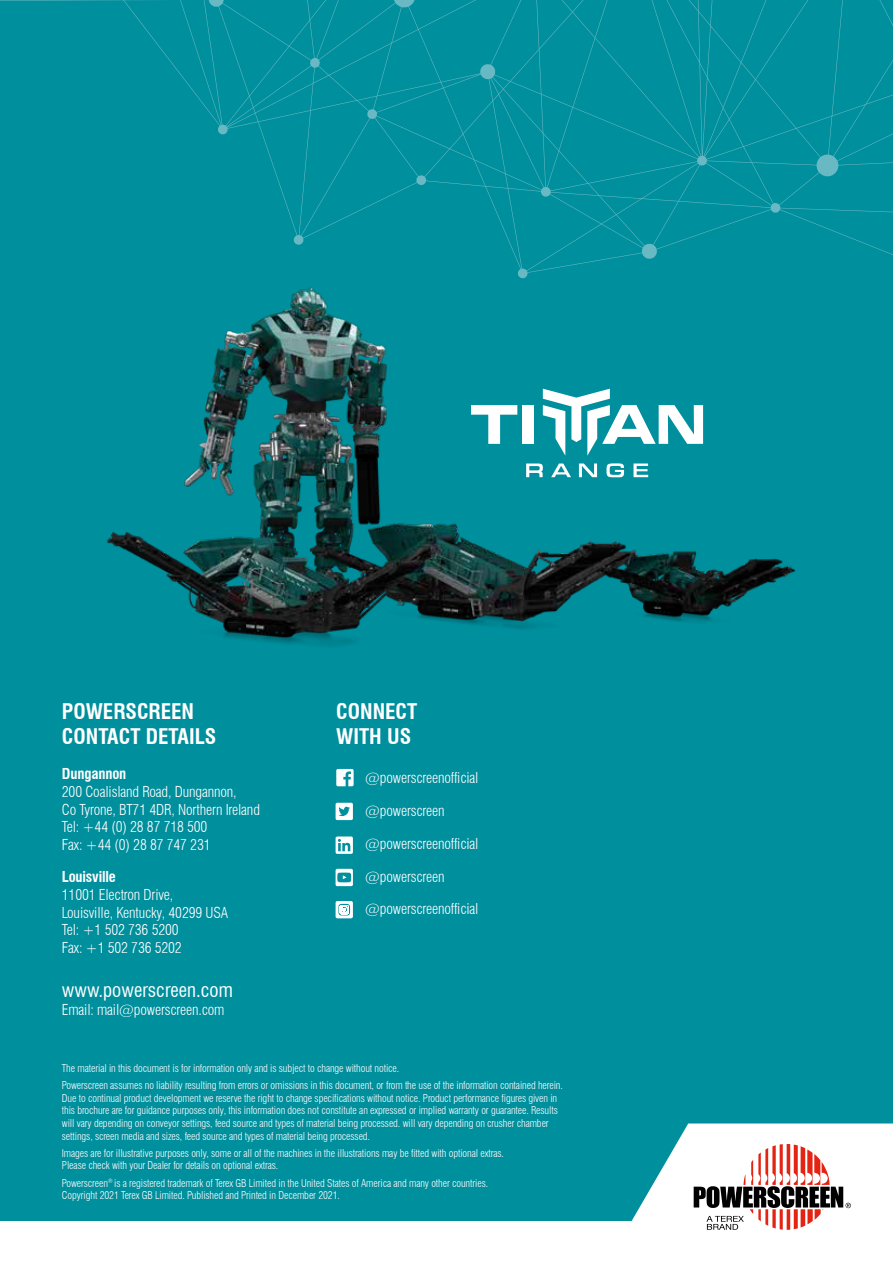
<style>
.page{position:relative;width:893px;height:1263px;background:#008f9d}
.page>*{position:absolute;margin:0;border:0;box-sizing:border-box;transform-origin:0 0}
.t1{font:700 condensed 21px/25.2px "Swiss 721 BT";color:#fff}
.t2{font:condensed 18.9px "Swiss 721 BT";color:#fff}
.t3{font:300 condensed 14.7px/17.9px "Swiss 721 BT";letter-spacing:-.01em;color:#fff}
.t4{font:700 condensed 14.7px "Swiss 721 BT";letter-spacing:-.01em;color:#fff}
.t5{font:300 condensed 10.5px/12.6px "Swiss 721 BT";letter-spacing:-.01em;color:#fff}
</style>
<div class="page">
<svg style="left:336px;top:803px;width:17px;height:17px"></svg>
<svg style="left:336px;top:769px;width:18px;height:17px"></svg>
<svg style="left:336px;top:869px;width:17px;height:17px"></svg>
<svg style="left:336px;top:836px;width:17px;height:18px"></svg>
<svg style="left:336px;top:901px;width:17px;height:17px"></svg>
<div style="left:0;top:1221px;width:893px;height:42px;background:#fff"></div>
<svg style="left:631px;top:1123px;width:262px;height:107px"></svg>
<svg style="left:0;top:0;width:893px;height:279px"></svg>
<img style="left:107px;top:287px;width:689px;height:359px">
<h1 class="t1" style="left:62px;top:699px;width:156px">POWERSCREEN<br>CONTACT DETAILS</h1>
<h3 class="t4" style="left:62px;top:765px;width:66px">Dungannon</h3>
<h3 class="t3" style="left:62px;top:782px;width:200px">200 Coalisland Road, Dungannon,<br>Co Tyrone, BT71 4DR, Northern Ireland<br>Tel: +44 (0) 28 87 718 500<br>Fax: +44 (0) 28 87 747 231</h3>
<h3 class="t4" style="left:62px;top:868px;width:56px">Louisville</h3>
<h3 class="t3" style="left:62px;top:885px;width:168px">11001 Electron Drive,<br>Louisville, Kentucky, 40299 USA<br>Tel: +1 502 736 5200<br>Fax: +1 502 736 5202</h3>
<h2 class="t2" style="left:62px;top:978px;width:172px">www.powerscreen.com</h2>
<h3 class="t3" style="left:62px;top:1000px;width:164px">Email: mail@powerscreen.com</h3>
<h1 class="t1" style="left:336px;top:699px;width:83px">CONNECT<br>WITH US</h1>
<h3 class="t3" style="left:365px;top:768px;width:115px">@powerscreenofficial</h3>
<h3 class="t3" style="left:365px;top:801px;width:81px">@powerscreen</h3>
<h3 class="t3" style="left:365px;top:834px;width:115px">@powerscreenofficial</h3>
<h3 class="t3" style="left:365px;top:867px;width:81px">@powerscreen</h3>
<h3 class="t3" style="left:365px;top:900px;width:115px">@powerscreenofficial</h3>
<p class="t5" style="left:62px;top:1060px;width:502px;line-height:17.1px">The material in this document is for information only and is subject to change without notice.<br>Powerscreen assumes no liability resulting from errors or omissions in this document, or from the use of the information contained herein.</p>
<p class="t5" style="left:62px;top:1092px;width:497px">Due to continual product development we reserve the right to change specifications without notice. Product performance figures given in this brochure are for guidance purposes only, this information does not constitute an expressed or implied warranty or guarantee. Results will vary depending on conveyor settings, feed source and types of material being processed. will vary depending on crusher chamber settings, screen media and sizes, feed source and types of material being processed.</p>
<p class="t5" style="left:62px;top:1147px;width:444px">Images are for illustrative purposes only, some or all of the machines in the illustrations may be fitted with optional extras.<br>Please check with your Dealer for details on optional extras.</p>
<p class="t5" style="left:62px;top:1176px;width:428px">Powerscreen<sup>®</sup> is a registered trademark of Terex GB Limited in the United States of America and many other countries.<br>Copyright 2021 Terex GB Limited. Published and Printed in December 2021.</p>
</div>
